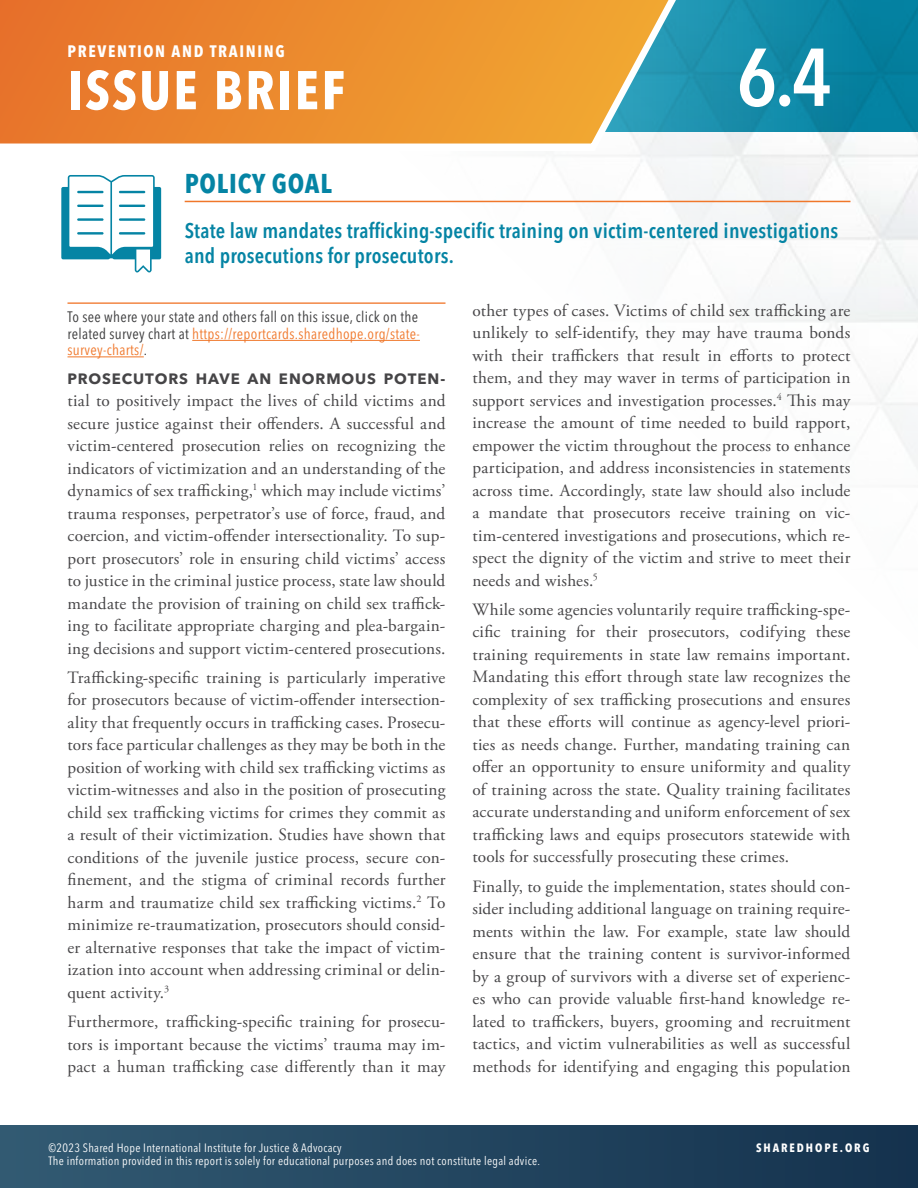
<style>
.page{position:relative;width:918px;height:1188px;background:#fff}
.page>*{position:absolute;margin:0;border:0;box-sizing:border-box;transform-origin:0 0}
.t1{font:600 condensed 81px "Avenir Next LT Pro";color:#fff}
.t2{font:700 condensed 54px "Avenir Next LT Pro";letter-spacing:.04em;color:#fff}
.t3{font:700 condensed 27px "Avenir Next LT Pro";letter-spacing:.03em;color:#0584a4}
.t4{font:600 condensed 21px/25.2px "Avenir Next LT Pro";letter-spacing:.01em;color:#0584a4}
.t5{font:17.25px/22.5px "Adobe Garamond Pro";letter-spacing:-.005em;color:#464547;text-align:justify}
.t6{font:700 condensed 16.5px "Avenir Next LT Pro";letter-spacing:.1em;color:#fff}
.t7{font:condensed 15px/16.5px "Avenir Next LT Pro";letter-spacing:.02em;color:#383839}
.t8{font:700 15px "Avenir Next LT Pro";letter-spacing:.06em;color:#464547}
.t9{font:condensed 12px "Avenir Next LT Pro";letter-spacing:.025em;color:#fff}
.t10{font:700 condensed 12px "Avenir Next LT Pro";letter-spacing:.16em;color:#fff}
.s1{color:#f0772a}
</style>
<div class="page">
<div style="left:0;top:1126px;width:918px;height:62px;background:linear-gradient(to right,#325a72,#14324d)"></div>
<hr style="left:185px;top:201px;width:665px;height:1px;background:#f0772a">
<svg style="left:61px;top:175px;width:100px;height:97px"></svg>
<hr style="left:77px;top:191px;width:27px;height:2px;background:#0584a4">
<hr style="left:77px;top:205px;width:27px;height:2px;background:#0584a4">
<hr style="left:77px;top:218px;width:27px;height:3px;background:#0584a4">
<hr style="left:77px;top:232px;width:27px;height:3px;background:#0584a4">
<hr style="left:119px;top:191px;width:26px;height:2px;background:#0584a4">
<hr style="left:119px;top:205px;width:26px;height:2px;background:#0584a4">
<hr style="left:119px;top:218px;width:26px;height:3px;background:#0584a4">
<hr style="left:119px;top:232px;width:26px;height:3px;background:#0584a4">
<svg style="left:0;top:0;width:918px;height:155px;background:#b59763"></svg>
<hr style="left:192px;top:340px;width:228px;height:1px;background:#f0772a">
<hr style="left:68px;top:357px;width:76px;height:1px;background:#f0772a">
<hr style="left:68px;top:302px;width:378px;height:2px;background:#f28744">
<p class="t6" style="left:68px;top:41px;width:219px">PREVENTION AND TRAINING</p>
<h2 class="t2" style="left:68px;top:57px;width:279px">ISSUE BRIEF</h2>
<h1 class="t1" style="left:737px;top:28px;width:97px">6.4</h1>
<h3 class="t3" style="left:185px;top:167px;width:149px">POLICY GOAL</h3>
<p class="t4" style="left:185px;top:218px;width:655px">State law mandates trafficking-specific training on victim-centered investigations and prosecutions for prosecutors.</p>
<p class="t7" style="left:68px;top:309px;width:354px">To see where your state and others fall on this issue, click on the related survey chart at <span class="s1">https://reportcards.sharedhope.org/state&shy;survey-charts/</span>.</p>
<p class="t8" style="left:68px;top:369px;width:379px">PROSECUTORS HAVE AN ENORMOUS POTEN-</p>
<p class="t5" style="left:68px;top:390px;width:380px">tial to positively impact the lives of child victims and secure justice against their offenders. A successful and victim-centered prosecution relies on recognizing the indicators of victimization and an understanding of the dynamics of sex trafficking,<sup>1</sup> which may include victims’ trauma responses, perpetrator’s use of force, fraud, and coercion, and victim-offender intersectionality. To sup&shy;port prosecutors’ role in ensuring child victims’ access to justice in the criminal justice process, state law should mandate the provision of training on child sex traffick&shy;ing to facilitate appropriate charging and plea-bargain&shy;ing decisions and support victim-centered prosecutions.</p>
<p class="t5" style="left:67px;top:667px;width:380px">Trafficking-specific training is particularly imperative for prosecutors because of victim-offender intersection&shy;ality that frequently occurs in trafficking cases. Prosecu&shy;tors face particular challenges as they may be both in the position of working with child sex trafficking victims as victim-witnesses and also in the position of prosecuting child sex trafficking victims for crimes they commit as a result of their victimization. Studies have shown that conditions of the juvenile justice process, secure con&shy;finement, and the stigma of criminal records further harm and traumatize child sex trafficking victims.<sup>2</sup> To minimize re-traumatization, prosecutors should consid&shy;er alternative responses that take the impact of victim&shy;ization into account when addressing criminal or delin&shy;quent activity.<sup>3</sup></p>
<p class="t5" style="left:68px;top:1011px;width:379px">Furthermore, trafficking-specific training for prosecu&shy;tors is important because the victims’ trauma may im&shy;pact a human trafficking case differently than it may</p>
<p class="t5" style="left:472px;top:300px;width:379px">other types of cases. Victims of child sex trafficking are unlikely to self-identify, they may have trauma bonds with their traffickers that result in efforts to protect them, and they may waver in terms of participation in support services and investigation processes.<sup>4</sup> This may increase the amount of time needed to build rapport, empower the victim throughout the process to enhance participation, and address inconsistencies in statements across time. Accordingly, state law should also include a mandate that prosecutors receive training on vic&shy;tim-centered investigations and prosecutions, which re&shy;spect the dignity of the victim and strive to meet their needs and wishes.<sup>5</sup></p>
<p class="t5" style="left:472px;top:599px;width:379px">While some agencies voluntarily require trafficking-spe&shy;cific training for their prosecutors, codifying these training requirements in state law remains important.<br>Mandating this effort through state law recognizes the complexity of sex trafficking prosecutions and ensures that these efforts will continue as agency-level priori&shy;ties as needs change. Further, mandating training can offer an opportunity to ensure uniformity and quality of training across the state. Quality training facilitates accurate understanding and uniform enforcement of sex trafficking laws and equips prosecutors statewide with tools for successfully prosecuting these crimes.</p>
<p class="t5" style="left:472px;top:876px;width:380px">Finally, to guide the implementation, states should con&shy;sider including additional language on training require&shy;ments within the law. For example, state law should ensure that the training content is survivor-informed by a group of survivors with a diverse set of experienc&shy;es who can provide valuable first-hand knowledge re&shy;lated to traffickers, buyers, grooming and recruitment tactics, and victim vulnerabilities as well as successful methods for identifying and engaging this population</p>
<p class="t9" style="left:49px;top:1140px;width:295px">©2023 Shared Hope International Institute for Justice &amp; Advocacy</p>
<p class="t10" style="left:756px;top:1140px;width:115px">SHAREDHOPE.ORG</p>
<p class="t9" style="left:49px;top:1154px;width:493px">The information provided in this report is solely for educational purposes and does not constitute legal advice.</p>
</div>
